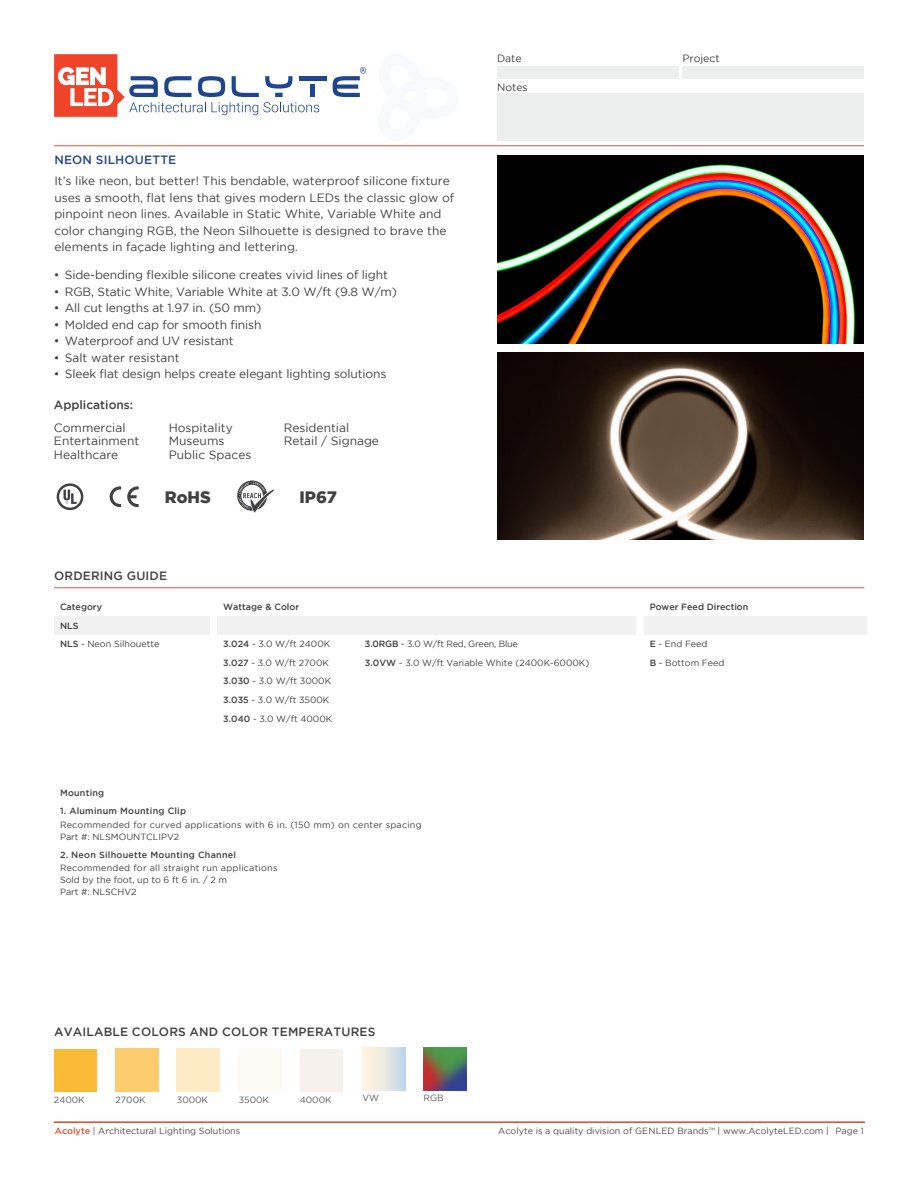
<style>
.page{position:relative;width:918px;height:1188px;background:#fff}
.page>*{position:absolute;margin:0;border:0;box-sizing:border-box;transform-origin:0 0}
.t1{font:900 16.5px "Gotham";color:#414042}
.t2{font:12px/16.5px "Gotham";color:#414042}
.t3{font:500 12px "Gotham";letter-spacing:.015em;color:#414042}
.t4{font:500 12px "Gotham";letter-spacing:.015em;color:#26478e}
.t5{font:10.5px "Gotham";color:#414042}
.t6{font:9px/18.6px "Gotham";color:#414042}
.t7{font:9px/12px "Gotham";letter-spacing:.025em;color:#414042}
.t8{font:9px "Gotham";color:#4a4a4b}
.t9{font:500 9px "Gotham";letter-spacing:.025em;color:#414042}
.t10{font:500 9px "Gotham";color:#414042}
.t11{font:9px "Gotham";color:#58595b}
.t12{font:9px "Gotham";letter-spacing:-.02em;color:#414042}
.s1{font-weight:500}
.s2{font-weight:500;color:#db5337}
.s3{color:#58595b}
</style>
<div class="page">
<hr style="left:54px;top:146px;width:810px;height:1px;background:#db5336">
<div style="left:497px;top:66px;width:182px;height:12px;background:#edeeee"></div>
<div style="left:682px;top:66px;width:182px;height:12px;background:#edeeee"></div>
<div style="left:497px;top:93px;width:367px;height:47px;background:#edeeee"></div>
<svg style="left:54px;top:54px;width:265px;height:63px"></svg>
<div style="left:310px;top:85px;width:5px;height:12px;background:#1d4592"></div>
<hr style="left:299px;top:76px;width:27px;height:4px;background:#1d4592">
<svg style="left:333px;top:67px;width:33px;height:30px"></svg>
<hr style="left:54px;top:1122px;width:811px;height:1px;background:#db5337">
<hr style="left:54px;top:588px;width:810px;height:1px;background:#db5336">
<img style="left:497px;top:155px;width:366px;height:188px">
<img style="left:497px;top:352px;width:366px;height:188px">
<div style="left:54px;top:616px;width:155px;height:19px;background:#f1f1f2"></div>
<div style="left:217px;top:616px;width:419px;height:19px;background:#f1f1f2"></div>
<div style="left:644px;top:616px;width:222px;height:19px;background:#f1f1f2"></div>
<div style="left:54px;top:1049px;width:43px;height:42px;background:#f9bb36"></div>
<div style="left:300px;top:1049px;width:42px;height:42px;background:#f6f1ed"></div>
<div style="left:363px;top:1048px;width:42px;height:43px;background:linear-gradient(to right,#fff7dd,#c5d9ea)"></div>
<img style="left:424px;top:1048px;width:43px;height:43px">
<svg style="left:57px;top:483px;width:26px;height:27px"></svg>
<svg style="left:237px;top:480px;width:38px;height:33px"></svg>
<svg style="left:127px;top:486px;width:12px;height:21px"></svg>
<svg style="left:110px;top:486px;width:11px;height:21px"></svg>
<p class="t4" style="left:54px;top:153px;width:123px">NEON SILHOUETTE</p>
<p class="t2" style="left:54px;top:173px;width:401px">It’s like neon, but better! This bendable, waterproof silicone fixture uses a smooth, flat lens that gives modern LEDs the classic glow of pinpoint neon lines. Available in Static White, Variable White and color changing RGB, the Neon Silhouette is designed to brave the elements in façade lighting and lettering.</p>
<p class="t2" style="left:54px;top:267px;width:335px">• Side-bending flexible silicone creates vivid lines of light</p>
<p class="t2" style="left:54px;top:283px;width:345px">• RGB, Static White, Variable White at 3.0 W/ft (9.8 W/m)</p>
<p class="t2" style="left:54px;top:300px;width:209px">• All cut lengths at 1.97 in. (50 mm)</p>
<p class="t2" style="left:54px;top:316px;width:209px">• Molded end cap for smooth finish</p>
<p class="t2" style="left:54px;top:333px;width:181px">• Waterproof and UV resistant</p>
<p class="t2" style="left:54px;top:349px;width:127px">• Salt water resistant</p>
<p class="t2" style="left:54px;top:366px;width:334px">• Sleek flat design helps create elegant lighting solutions</p>
<p class="t3" style="left:54px;top:398px;width:81px">Applications:</p>
<p class="t2" style="left:54px;top:419px;width:73px">Commercial</p>
<p class="t2" style="left:169px;top:419px;width:66px">Hospitality</p>
<p class="t2" style="left:284px;top:419px;width:67px">Residential</p>
<p class="t2" style="left:54px;top:433px;width:87px">Entertainment</p>
<p class="t2" style="left:169px;top:433px;width:57px">Museums</p>
<p class="t2" style="left:284px;top:433px;width:97px">Retail / Signage</p>
<p class="t2" style="left:54px;top:446px;width:66px">Healthcare</p>
<p class="t2" style="left:169px;top:446px;width:84px">Public Spaces</p>
<h1 class="t1" style="left:165px;top:487px;width:48px">RoHS</h1>
<h1 class="t1" style="left:300px;top:487px;width:39px">IP67</h1>
<p class="t3" style="left:54px;top:569px;width:115px">ORDERING GUIDE</p>
<p class="t5" style="left:497px;top:53px;width:26px">Date</p>
<p class="t5" style="left:497px;top:82px;width:32px">Notes</p>
<p class="t5" style="left:682px;top:53px;width:39px">Project</p>
<p class="t10" style="left:60px;top:602px;width:44px">Category</p>
<p class="t10" style="left:223px;top:602px;width:77px">Wattage &amp; Color</p>
<p class="t10" style="left:650px;top:602px;width:100px">Power Feed Direction</p>
<p class="t6" style="left:60px;top:616px;width:101px"><span class="s1">NLS<br>NLS</span> - Neon Silhouette</p>
<p class="t6" style="left:223px;top:635px;width:109px"><span class="s1">3.024</span> - 3.0 W/ft 2400K</p>
<p class="t12" style="left:365px;top:639px;width:154px"><span class="s1">3.0RGB</span> - 3.0 W/ft Red, Green, Blue</p>
<p class="t6" style="left:650px;top:635px;width:59px"><span class="s1">E</span> - End Feed</p>
<p class="t6" style="left:223px;top:653px;width:107px"><span class="s1">3.027</span> - 3.0 W/ft 2700K</p>
<p class="t6" style="left:365px;top:653px;width:226px"><span class="s1">3.0VW</span> - 3.0 W/ft Variable White (2400K-6000K)</p>
<p class="t6" style="left:650px;top:653px;width:76px"><span class="s1">B</span> - Bottom Feed</p>
<p class="t6" style="left:223px;top:672px;width:111px"><span class="s1">3.030</span> - 3.0 W/ft 3000K<br><span class="s1">3.035</span> - 3.0 W/ft 3500K<br><span class="s1">3.040</span> - 3.0 W/ft 4000K</p>
<p class="t9" style="left:60px;top:788px;width:46px">Mounting</p>
<p class="t9" style="left:60px;top:806px;width:128px">1. Aluminum Mounting Clip</p>
<p class="t7" style="left:60px;top:819px;width:363px">Recommended for curved applications with 6 in. (150 mm) on center spacing<br>Part #: NLSMOUNTCLIPV2</p>
<p class="t9" style="left:60px;top:850px;width:178px">2. Neon Silhouette Mounting Channel</p>
<p class="t7" style="left:60px;top:862px;width:219px">Recommended for all straight run applications<br>Sold by the foot, up to 6 ft 6 in. / 2 m<br>Part #: NLSCHV2</p>
<p class="t3" style="left:54px;top:1025px;width:323px">AVAILABLE COLORS AND COLOR TEMPERATURES</p>
<p class="t11" style="left:54px;top:1095px;width:32px">2400K</p>
<p class="t11" style="left:116px;top:1095px;width:32px">2700K</p>
<p class="t11" style="left:177px;top:1095px;width:33px">3000K</p>
<p class="t11" style="left:239px;top:1095px;width:32px">3500K</p>
<p class="t11" style="left:300px;top:1095px;width:33px">4000K</p>
<p class="t11" style="left:363px;top:1093px;width:18px">VW</p>
<p class="t11" style="left:424px;top:1093px;width:22px">RGB</p>
<p class="t8" style="left:55px;top:1126px;width:187px"><span class="s2">Acolyte</span> | Architectural Lighting Solutions</p>
<p class="t8" style="left:498px;top:1126px;width:367px">Acolyte is a quality division of GENLED Brands<span class="s3">™</span> | www.AcolyteLED.com | Page 1</p>
</div>
